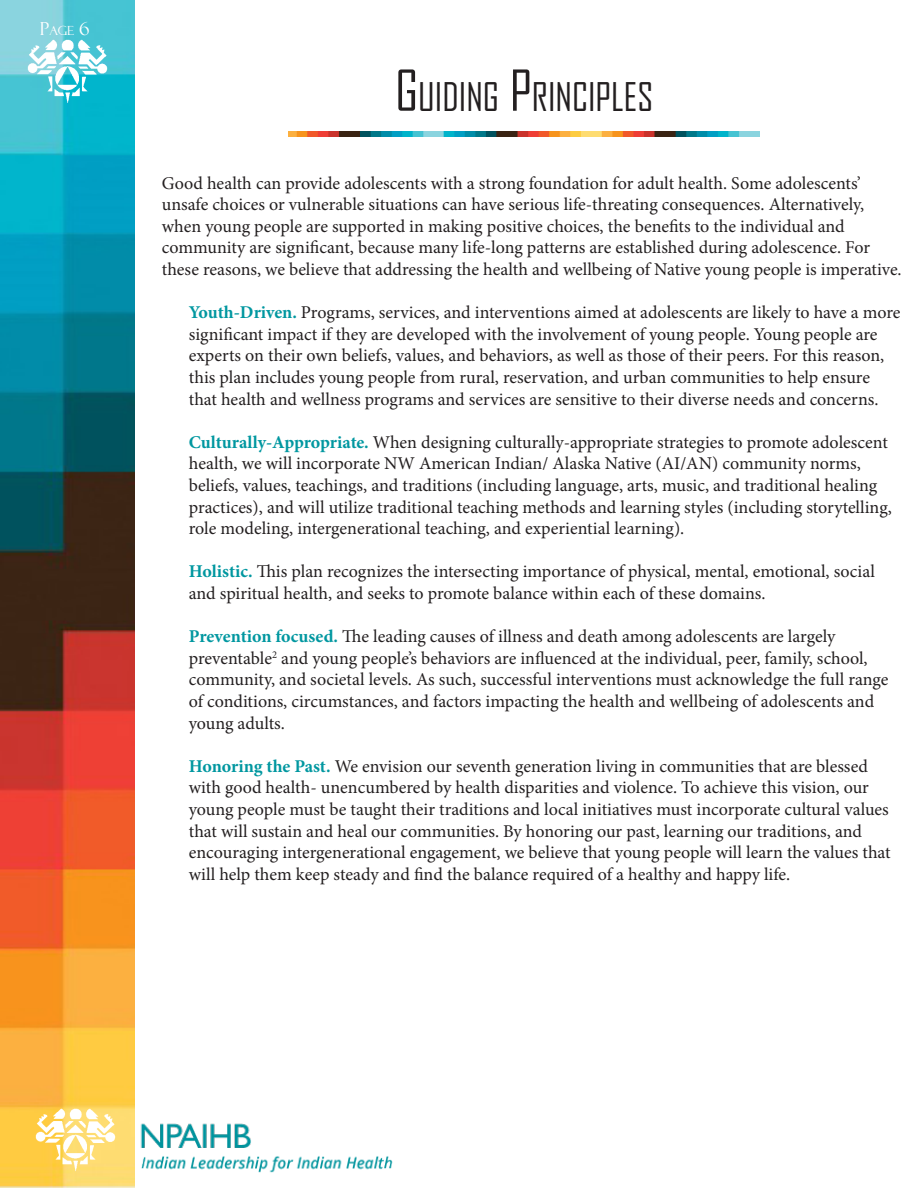
<style>
.page{position:relative;width:918px;height:1188px;background:#fff}
.page>*{position:absolute;margin:0;border:0;box-sizing:border-box;transform-origin:0 0}
.t1{font:37.8px "Agency FB";color:#231f20}
.t2{font:18px/21.6px "Minion Pro";color:#231f20}
.t3{font:12.6px "Felix Titling";color:#fff}
.s1{font-size:18px}
.s2{font-size:54px}
.s3{font-weight:700;color:#0097a0}
</style>
<div class="page">
<img style="left:140px;top:1123px;width:253px;height:50px">
<img style="left:0;top:1px;width:135px;height:1187px">
<img style="left:23px;top:35px;width:89px;height:74px">
<img style="left:31px;top:1103px;width:90px;height:75px">
<img style="left:289px;top:131px;width:470px;height:6px">
<p class="t3" style="left:40px;top:23px;width:51px"><span class="s1">P</span>age <span class="s1">6</span></p>
<h1 class="t1" style="left:395px;top:74px;width:260px"><span class="s2">G</span>UIDING <span class="s2">P</span>RINCIPLES</h1>
<p class="t2" style="left:162px;top:172px;width:741px">Good health can provide adolescents with a strong foundation for adult health. Some adolescents’ unsafe choices or vulnerable situations can have serious life-threating consequences. Alternatively, when young people are supported in making positive choices, the benefits to the individual and community are significant, because many life-long patterns are established during adolescence. For these reasons, we believe that addressing the health and wellbeing of Native young people is imperative.</p>
<p class="t2" style="left:189px;top:302px;width:713px"><span class="s3">Youth-Driven.</span> Programs, services, and interventions aimed at adolescents are likely to have a more significant impact if they are developed with the involvement of young people. Young people are experts on their own beliefs, values, and behaviors, as well as those of their peers. For this reason, this plan includes young people from rural, reservation, and urban communities to help ensure that health and wellness programs and services are sensitive to their diverse needs and concerns.</p>
<p class="t2" style="left:189px;top:431px;width:705px"><span class="s3">Culturally-Appropriate.</span> When designing culturally-appropriate strategies to promote adolescent health, we will incorporate NW American Indian/ Alaska Native (AI/AN) community norms, beliefs, values, teachings, and traditions (including language, arts, music, and traditional healing practices), and will utilize traditional teaching methods and learning styles (including storytelling, role modeling, intergenerational teaching, and experiential learning).</p>
<p class="t2" style="left:189px;top:561px;width:688px"><span class="s3">Holistic.</span> This plan recognizes the intersecting importance of physical, mental, emotional, social and spiritual health, and seeks to promote balance within each of these domains.</p>
<p class="t2" style="left:189px;top:626px;width:701px"><span class="s3">Prevention focused.</span> The leading causes of illness and death among adolescents are largely preventable<sup>2</sup> and young people’s behaviors are influenced at the individual, peer, family, school, community, and societal levels. As such, successful interventions must acknowledge the full range of conditions, circumstances, and factors impacting the health and wellbeing of adolescents and young adults.</p>
<p class="t2" style="left:189px;top:755px;width:703px"><span class="s3">Honoring the Past.</span> We envision our seventh generation living in communities that are blessed with good health- unencumbered by health disparities and violence. To achieve this vision, our young people must be taught their traditions and local initiatives must incorporate cultural values that will sustain and heal our communities. By honoring our past, learning our traditions, and encouraging intergenerational engagement, we believe that young people will learn the values that will help them keep steady and find the balance required of a healthy and happy life.</p>
</div>
